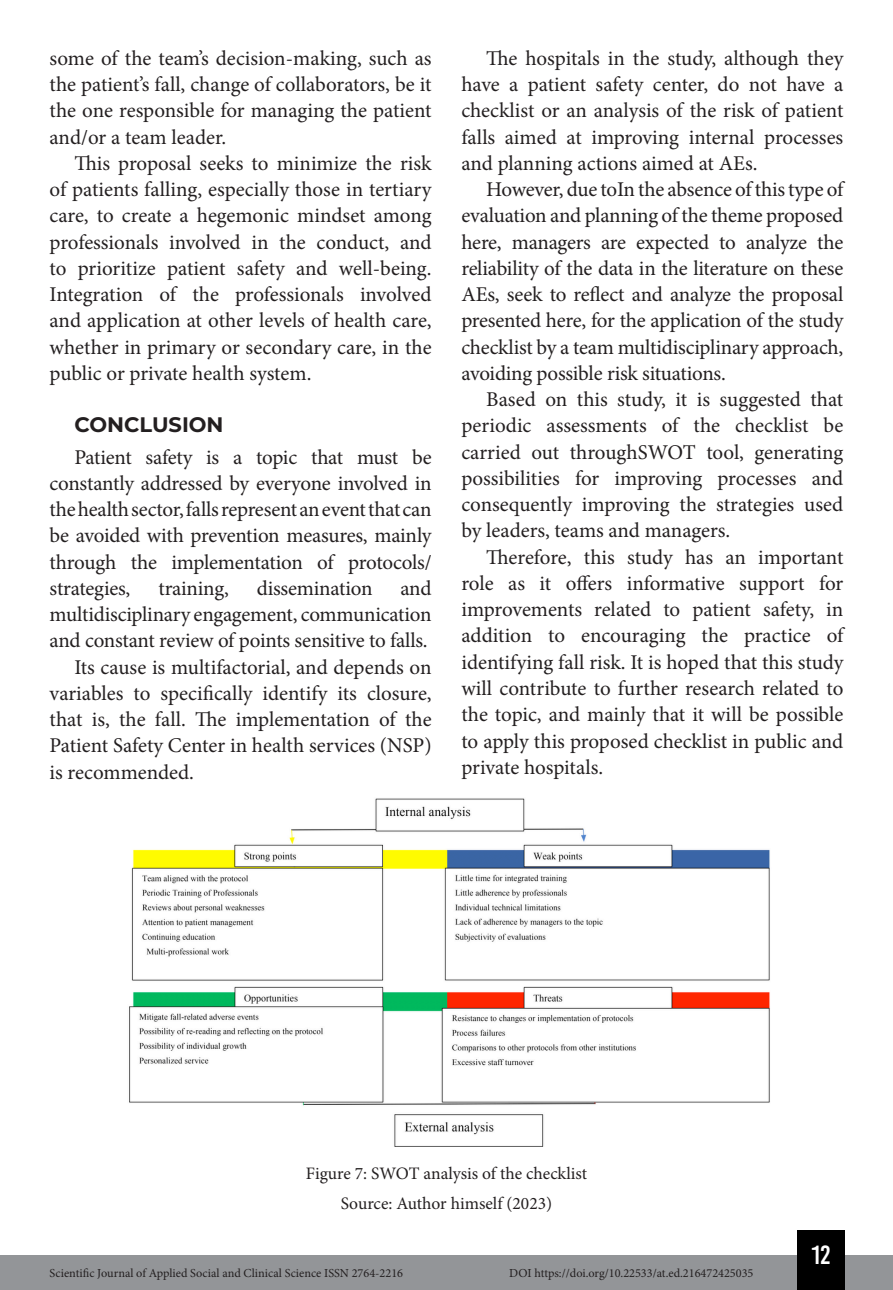
<style>
.page{position:relative;width:893px;height:1290px;background:#fff}
.page>*{position:absolute;margin:0;border:0;box-sizing:border-box;transform-origin:0 0}
.t1{font:26.25px "Bebas Kai";color:#fff}
.TXT{font:21px/26.2px "Minion Pro";letter-spacing:-.005em;color:#231f20;text-align:justify}
.TITULO{font:700 21px "Montserrat";color:#231f20}
.Info_Imagem{font:17.5px "Minion Pro";color:#231f20}
.t2{font:12.25px "Minion Pro";color:#231f20}
</style>
<div class="page">
<div style="left:0;top:1255px;width:893px;height:35px;background:#939598"></div>
<div style="left:797px;top:1230px;width:48px;height:60px;background:#000"></div>
<img style="left:129px;top:798px;width:641px;height:348px">
<p class="TXT" style="left:50px;top:45px;width:384px">some of the team’s decision-making, such as the patient’s fall, change of collaborators, be it the one responsible for managing the patient and/or a team leader.</p>
<p class="TXT" style="left:50px;top:150px;width:384px;text-indent:25px">This proposal seeks to minimize the risk of patients falling, especially those in tertiary care, to create a hegemonic mindset among professionals involved in the conduct, and to prioritize patient safety and well-being.<br>Integration of the professionals involved and application at other levels of health care, whether in primary or secondary care, in the public or private health system.</p>
<p class="TITULO" style="left:74px;top:410px;width:151px">CONCLUSION</p>
<p class="TXT" style="left:50px;top:444px;width:384px;text-indent:25px">Patient safety is a topic that must be constantly addressed by everyone involved in the health sector, falls represent an event that can be avoided with prevention measures, mainly through the implementation of protocols/ strategies,</p>
<p class="TXT" style="left:50px;top:575px;width:383px;text-indent:351px">and multidisciplinary engagement, communication and constant review of points sensitive to falls.</p>
<p class="TXT" style="left:50px;top:654px;width:384px;text-indent:25px">Its cause is multifactorial, and depends on variables to specifically identify its closure, that is, the fall. The implementation of the Patient Safety Center in health services (NSP) is recommended.</p>
<p class="TXT" style="left:158px;top:575px;width:72px">training,</p>
<p class="TXT" style="left:257px;top:575px;width:117px">dissemination</p>
<p class="TXT" style="left:461px;top:45px;width:384px;text-indent:25px">The hospitals in the study, although they have a patient safety center, do not have a checklist or an analysis of the risk of patient falls aimed at improving internal processes and planning actions aimed at AEs.</p>
<p class="TXT" style="left:461px;top:176px;width:384px;text-indent:25px">However, due toIn the absence of this type of evaluation and planning of the theme proposed here, managers are expected to analyze the reliability of the data in the literature on these AEs, seek to reflect and analyze the proposal presented here, for the application of the study checklist by a team multidisciplinary approach, avoiding possible risk situations.</p>
<p class="TXT" style="left:461px;top:386px;width:383px;text-indent:25px">Based on this study, it is suggested that periodic assessments of the checklist be carried out throughSWOT tool, generating possibilities for improving processes and consequently improving the strategies used by leaders, teams and managers.</p>
<p class="TXT" style="left:461px;top:544px;width:384px;text-indent:25px">Therefore, this study has an important role as it offers informative support for improvements related to patient safety, in addition to encouraging the practice of identifying fall risk. It is hoped that this study will contribute to further research related to the topic, and mainly that it will be possible to apply this proposed checklist in public and private hospitals.</p>
<p class="Info_Imagem" style="left:306px;top:1162px;width:283px">Figure 7: SWOT analysis of the checklist</p>
<p class="Info_Imagem" style="left:341px;top:1191px;width:213px">Source: Author himself (2023)</p>
<p class="t2" style="left:50px;top:1265px;width:355px">Scientific Journal of Applied Social and Clinical Science ISSN 2764-2216</p>
<p class="t2" style="left:509px;top:1265px;width:246px">DOI https://doi.org/10.22533/at.ed.216472425035</p>
<p class="t1" style="left:812px;top:1241px;width:20px">12</p>
</div>
